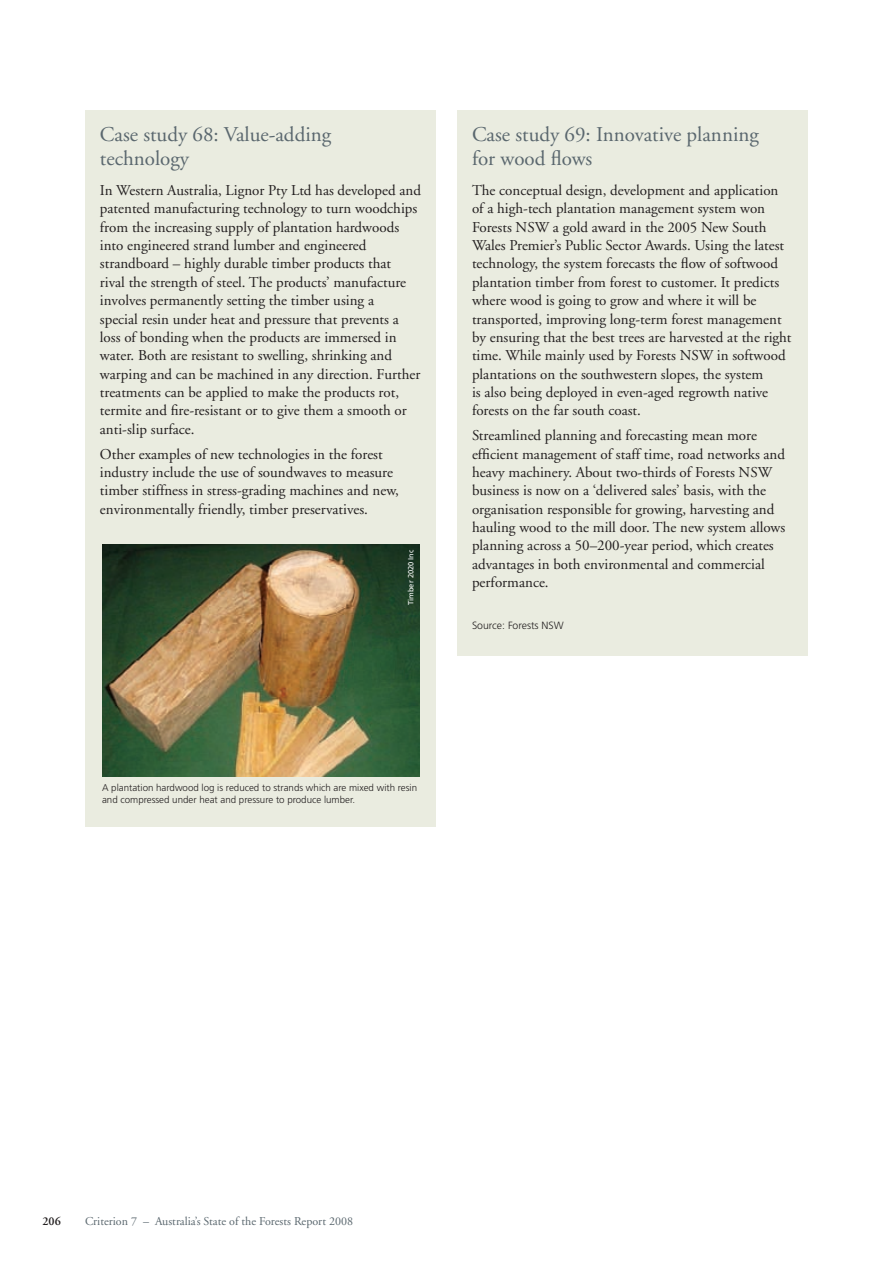
<style>
.page{position:relative;width:893px;height:1263px;background:#fff}
.page>*{position:absolute;margin:0;border:0;box-sizing:border-box;transform-origin:0 0}
.t1{font:21px/24px "Adobe Garamond";color:#5a676e}
.t2{font:15px/18.3px "Adobe Garamond";color:#231f20}
.t3{font:12px "Adobe Garamond";color:#5a676e}
.t4{font:600 12px "Adobe Garamond";color:#231f20}
.t5{font:300 10.5px "Frutiger";color:#231f20}
.t6{font:300 9.75px/12px "Frutiger";color:#231f20}
.t7{font:7.5px "Frutiger";color:#fff}
</style>
<div class="page">
<div style="left:85px;top:111px;width:351px;height:716px;background:#eaece0"></div>
<div style="left:457px;top:111px;width:351px;height:545px;background:#eaece0"></div>
<img style="left:102px;top:544px;width:318px;height:233px">
<h1 class="t1" style="left:100px;top:123px;width:233px">Case study 68: Value-adding technology</h1>
<p class="t2" style="left:100px;top:181px;width:323px">In Western Australia, Lignor Pty Ltd has developed and patented manufacturing technology to turn woodchips from the increasing supply of plantation hardwoods into engineered strand lumber and engineered strandboard – highly durable timber products that<br>rival the strength of steel. The products’ manufacture involves permanently setting the timber using a<br>special resin under heat and pressure that prevents a loss of bonding when the products are immersed in water. Both are resistant to swelling, shrinking and warping and can be machined in any direction. Further treatments can be applied to make the products rot, termite and fire-resistant or to give them a smooth or anti-slip surface.</p>
<p class="t2" style="left:100px;top:445px;width:301px">Other examples of new technologies in the forest industry include the use of soundwaves to measure timber stiffness in stress-grading machines and new, environmentally friendly, timber preservatives.</p>
<p class="t7" style="left:406px;top:605px;width:57px;rotate:-90deg">Timber 2020 Inc</p>
<h1 class="t1" style="left:472px;top:123px;width:288px">Case study 69: Innovative planning for wood flows</h1>
<p class="t2" style="left:472px;top:181px;width:321px">The conceptual design, development and application of a high-tech plantation management system won Forests NSW a gold award in the 2005 New South Wales Premier’s Public Sector Awards. Using the latest technology, the system forecasts the flow of softwood plantation timber from forest to customer. It predicts where wood is going to grow and where it will be transported, improving long-term forest management by ensuring that the best trees are harvested at the right time. While mainly used by Forests NSW in softwood plantations on the southwestern slopes, the system<br>is also being deployed in even-aged regrowth native forests on the far south coast.</p>
<p class="t2" style="left:472px;top:427px;width:315px">Streamlined planning and forecasting mean more efficient management of staff time, road networks and heavy machinery. About two-thirds of Forests NSW business is now on a ‘delivered sales’ basis, with the organisation responsible for growing, harvesting and hauling wood to the mill door. The new system allows planning across a 50–200-year period, which creates advantages in both environmental and commercial performance.</p>
<p class="t5" style="left:472px;top:619px;width:93px">Source: Forests NSW</p>
<p class="t6" style="left:102px;top:781px;width:317px">A plantation hardwood log is reduced to strands which are mixed with resin and compressed under heat and pressure to produce lumber.</p>
<p class="t4" style="left:43px;top:1214px;width:20px">206</p>
<p class="t3" style="left:85px;top:1215px;width:269px">Criterion 7 – Australia’s State of the Forests Report 2008</p>
</div>
